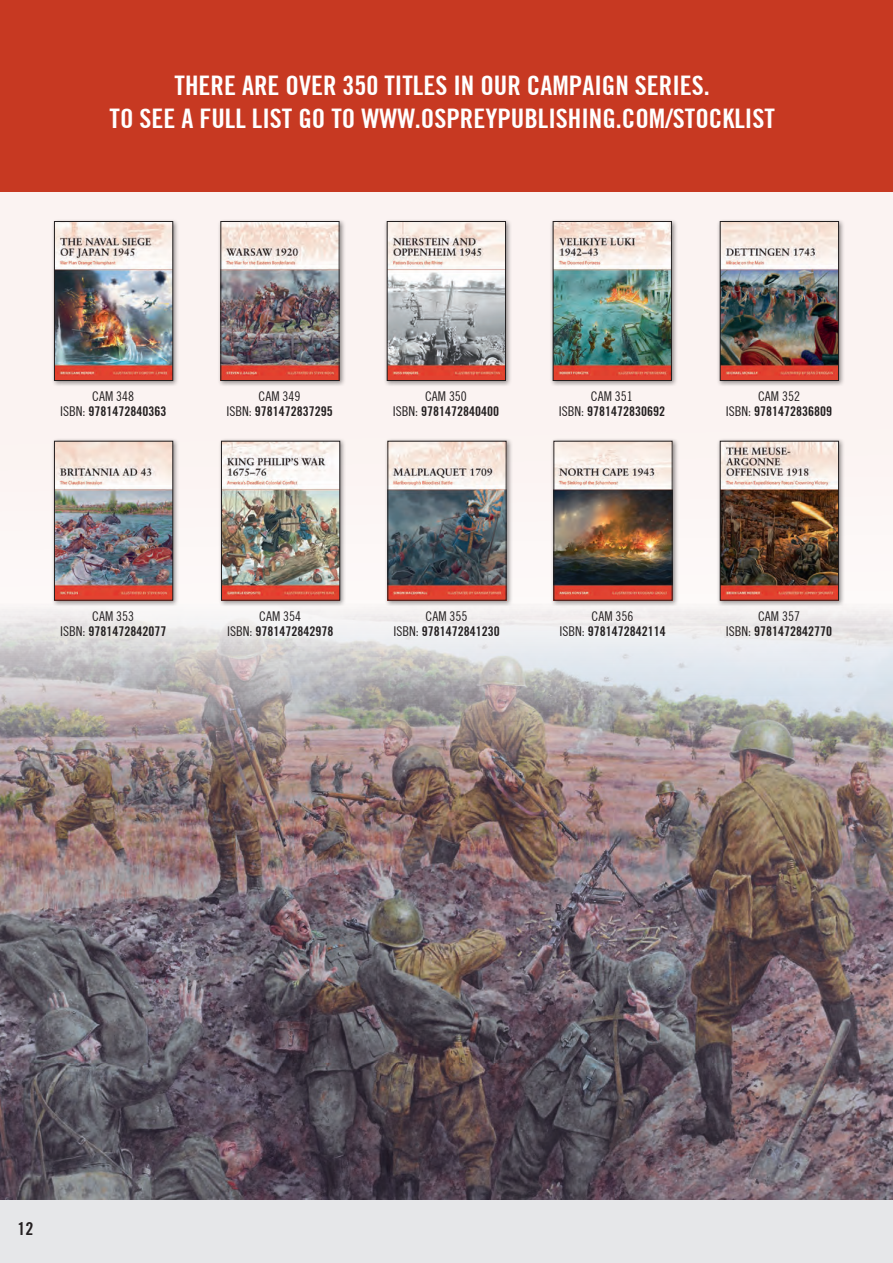
<style>
.page{position:relative;width:893px;height:1263px;background:#fff}
.page>*{position:absolute;margin:0;border:0;box-sizing:border-box;transform-origin:0 0}
.t1{font:700 condensed 27px/33px "Trade Gothic No.20";color:#fff;text-align:center}
.t2{font:700 condensed 18px "Trade Gothic No.20";color:#231f20}
.t3{font:700 condensed 13.5px "Trade Gothic No.20";color:#231f20}
.t4{font:condensed 13.5px "Trade Gothic No.18";color:#231f20}
.s1{font-family:"Trade Gothic No.18";font-weight:400}
</style>
<div class="page">
<div style="left:0;top:1199px;width:893px;height:64px;background:#e6e7e9"></div>
<img style="left:0;top:723px;width:893px;height:476px">
<div style="left:0;top:0;width:893px;height:191px;background:#c73922"></div>
<svg style="left:0;top:191px;width:893px;height:532px;fill:#fbf3f2"></svg>
<div style="left:51px;top:438px;width:128px;height:169px;background:#231f20;opacity:.5"></div>
<img style="left:56px;top:443px;width:115px;height:156px">
<div style="left:54px;top:441px;width:119px;height:160px;border:1px solid #231f20"></div>
<div style="left:717px;top:218px;width:128px;height:169px;background:#231f20;opacity:.5"></div>
<img style="left:722px;top:223px;width:115px;height:156px">
<div style="left:720px;top:221px;width:119px;height:160px;border:1px solid #231f20"></div>
<div style="left:550px;top:218px;width:128px;height:169px;background:#231f20;opacity:.5"></div>
<img style="left:555px;top:223px;width:115px;height:156px">
<div style="left:553px;top:221px;width:119px;height:160px;border:1px solid #231f20"></div>
<div style="left:51px;top:218px;width:128px;height:169px;background:#231f20;opacity:.5"></div>
<img style="left:56px;top:223px;width:115px;height:156px">
<div style="left:54px;top:221px;width:119px;height:160px;border:1px solid #231f20"></div>
<div style="left:217px;top:218px;width:129px;height:169px;background:#231f20;opacity:.5"></div>
<img style="left:222px;top:223px;width:115px;height:156px">
<div style="left:220px;top:221px;width:119px;height:160px;border:1px solid #231f20"></div>
<div style="left:384px;top:218px;width:128px;height:169px;background:#231f20;opacity:.5"></div>
<img style="left:389px;top:223px;width:115px;height:156px">
<div style="left:387px;top:221px;width:119px;height:160px;border:1px solid #231f20"></div>
<div style="left:550px;top:438px;width:129px;height:169px;background:#231f20;opacity:.5"></div>
<img style="left:555px;top:443px;width:115px;height:156px">
<div style="left:553px;top:441px;width:119px;height:160px;border:1px solid #231f20"></div>
<div style="left:717px;top:438px;width:128px;height:169px;background:#231f20;opacity:.5"></div>
<img style="left:722px;top:443px;width:115px;height:156px">
<div style="left:720px;top:441px;width:119px;height:160px;border:1px solid #231f20"></div>
<div style="left:218px;top:438px;width:128px;height:169px;background:#231f20;opacity:.5"></div>
<img style="left:223px;top:443px;width:115px;height:156px">
<div style="left:221px;top:441px;width:119px;height:160px;border:1px solid #231f20"></div>
<div style="left:384px;top:438px;width:129px;height:169px;background:#231f20;opacity:.5"></div>
<img style="left:389px;top:443px;width:115px;height:156px">
<div style="left:387px;top:441px;width:119px;height:160px;border:1px solid #231f20"></div>
<h1 class="t1" style="left:110px;top:69px;width:667px">THERE ARE OVER 350 TITLES IN OUR CAMPAIGN SERIES.<br>TO SEE A FULL LIST GO TO WWW.OSPREYPUBLISHING.COM/STOCKLIST</h1>
<p class="t4" style="left:92px;top:388px;width:43px">CAM 348</p>
<p class="t3" style="left:60px;top:403px;width:108px"><span class="s1">ISBN:</span> 9781472840363</p>
<p class="t4" style="left:259px;top:388px;width:43px">CAM 349</p>
<p class="t3" style="left:226px;top:403px;width:108px"><span class="s1">ISBN:</span> 9781472837295</p>
<p class="t4" style="left:425px;top:388px;width:43px">CAM 350</p>
<p class="t3" style="left:393px;top:403px;width:108px"><span class="s1">ISBN:</span> 9781472840400</p>
<p class="t4" style="left:591px;top:388px;width:43px">CAM 351</p>
<p class="t3" style="left:559px;top:403px;width:108px"><span class="s1">ISBN:</span> 9781472830692</p>
<p class="t4" style="left:758px;top:388px;width:43px">CAM 352</p>
<p class="t3" style="left:726px;top:403px;width:108px"><span class="s1">ISBN:</span> 9781472836809</p>
<p class="t4" style="left:92px;top:608px;width:43px">CAM 353</p>
<p class="t3" style="left:60px;top:623px;width:108px"><span class="s1">ISBN:</span> 9781472842077</p>
<p class="t4" style="left:259px;top:608px;width:43px">CAM 354</p>
<p class="t3" style="left:227px;top:623px;width:108px"><span class="s1">ISBN:</span> 9781472842978</p>
<p class="t4" style="left:426px;top:608px;width:43px">CAM 355</p>
<p class="t3" style="left:393px;top:623px;width:108px"><span class="s1">ISBN:</span> 9781472841230</p>
<p class="t4" style="left:592px;top:608px;width:43px">CAM 356</p>
<p class="t3" style="left:559px;top:623px;width:108px"><span class="s1">ISBN:</span> 9781472842114</p>
<p class="t4" style="left:758px;top:608px;width:43px">CAM 357</p>
<p class="t3" style="left:726px;top:623px;width:108px"><span class="s1">ISBN:</span> 9781472842770</p>
<h2 class="t2" style="left:18px;top:1217px;width:17px">12</h2>
</div>
